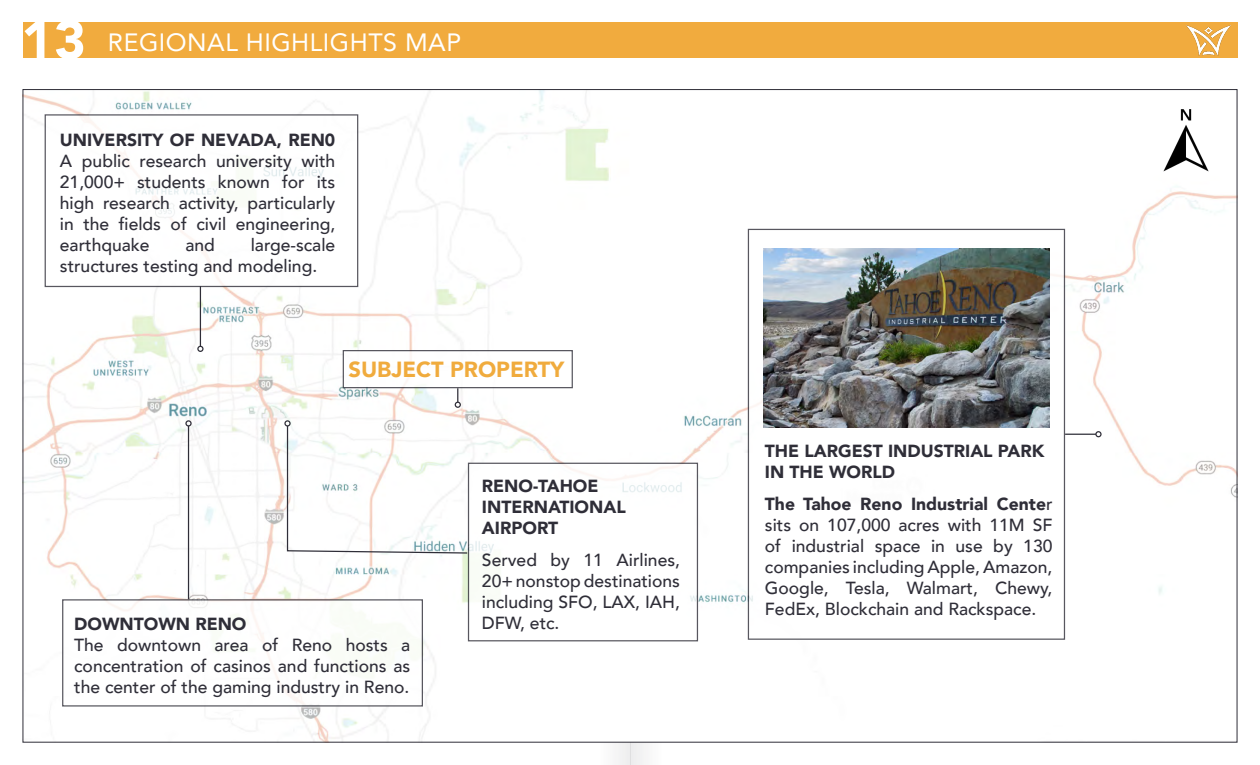
<style>
.page{position:relative;width:1260px;height:765px;background:#fff}
.page>*{position:absolute;margin:0;border:0;box-sizing:border-box;transform-origin:0 0}
.t1{font:900 53.75px "Avenir";color:#fff}
.t2{font:25px "Avenir";letter-spacing:.02em;color:#fff}
.t3{font:900 21.88px "Avenir";color:#f0ab3d}
.t4{font:500 17.5px/21px "Avenir";color:#2f2e38;text-align:justify}
.t5{font:900 17.5px/21px "Avenir";color:#2f2e38}
.s1{font-weight:900}
</style>
<div class="page">
<div style="left:23px;top:22px;width:1214px;height:36px;background:#f1ab3e"></div>
<img style="left:1186px;top:25px;width:45px;height:31px">
<img style="left:25px;top:91px;width:1210px;height:649px">
<div style="left:45px;top:114px;width:313px;height:173px;background:#fff;border:1px solid #2f2e38"></div>
<svg style="left:455px;top:388px;width:6px;height:20px"></svg>
<div style="left:343px;top:350px;width:230px;height:38px;background:#fff;border:1px solid #2f2e38"></div>
<div style="left:468px;top:463px;width:230px;height:178px;background:#fff;border:1px solid #2f2e38"></div>
<svg style="left:286px;top:425px;width:182px;height:129px"></svg>
<div style="left:284px;top:420px;width:7px;height:7px;border:1px solid #2f2e38;border-radius:50%"></div>
<hr style="left:1065px;top:434px;width:31px;height:1px;background:#2f2e38">
<div style="left:1095px;top:431px;width:7px;height:6px;border:1px solid #2f2e38;border-radius:50%"></div>
<hr style="left:200px;top:286px;width:1px;height:60px;background:#2f2e38">
<div style="left:197px;top:346px;width:7px;height:6px;border:1px solid #2f2e38;border-radius:50%"></div>
<div style="left:598px;top:742px;width:32px;height:23px;background:#f6f5f6"></div>
<div style="left:630px;top:742px;width:33px;height:23px;background:#f6f5f6"></div>
<img style="left:1150px;top:103px;width:72px;height:71px">
<div style="left:748px;top:229px;width:317px;height:411px;background:#fff;border:1px solid #2f2e38"></div>
<img style="left:764px;top:249px;width:285px;height:178px">
<div style="left:62px;top:599px;width:361px;height:108px;background:#fff"></div>
<hr style="left:188px;top:426px;width:1px;height:173px;background:#2f2e38">
<div style="left:185px;top:420px;width:7px;height:7px;border:1px solid #2f2e38;border-radius:50%"></div>
<h1 class="t1" style="left:21px;top:-6px;width:66px">13</h1>
<h2 class="t2" style="left:108px;top:23px;width:355px">REGIONAL HIGHLIGHTS MAP</h2>
<p class="t5" style="left:60px;top:129px;width:277px">UNIVERSITY OF NEVADA, REN0</p>
<p class="t4" style="left:60px;top:149px;width:277px">A public research university with 21,000+ students known for its high research activity, particularly in the fields of civil engineering, earthquake</p>
<p class="t4" style="left:60px;top:233px;width:277px;text-indent:191px">large-scale structures testing and modeling.</p>
<p class="t4" style="left:185px;top:233px;width:31px">and</p>
<p class="t3" style="left:348px;top:351px;width:217px">SUBJECT PROPERTY</p>
<p class="t5" style="left:74px;top:613px;width:174px">DOWNTOWN RENO</p>
<p class="t4" style="left:74px;top:634px;width:338px">The downtown area of Reno hosts a concentration of casinos and functions as the center of the gaming industry in Reno.</p>
<p class="t5" style="left:482px;top:475px;width:145px">RENO-TAHOE<br>INTERNATIONAL<br>AIRPORT</p>
<p class="t4" style="left:482px;top:548px;width:200px">Served by 11 Airlines, 20+ nonstop destinations including SFO, LAX, IAH, DFW, etc.</p>
<p class="t5" style="left:765px;top:439px;width:281px">THE LARGEST INDUSTRIAL PARK<br>IN THE WORLD</p>
<p class="t4" style="left:765px;top:492px;width:289px"><span class="s1">The Tahoe Reno Industrial Cente</span>r sits on 107,000 acres with 11M SF of industrial space in use by 130 companies including Apple, Amazon, Google, Tesla, Walmart, Chewy, FedEx, Blockchain and Rackspace.</p>
</div>
